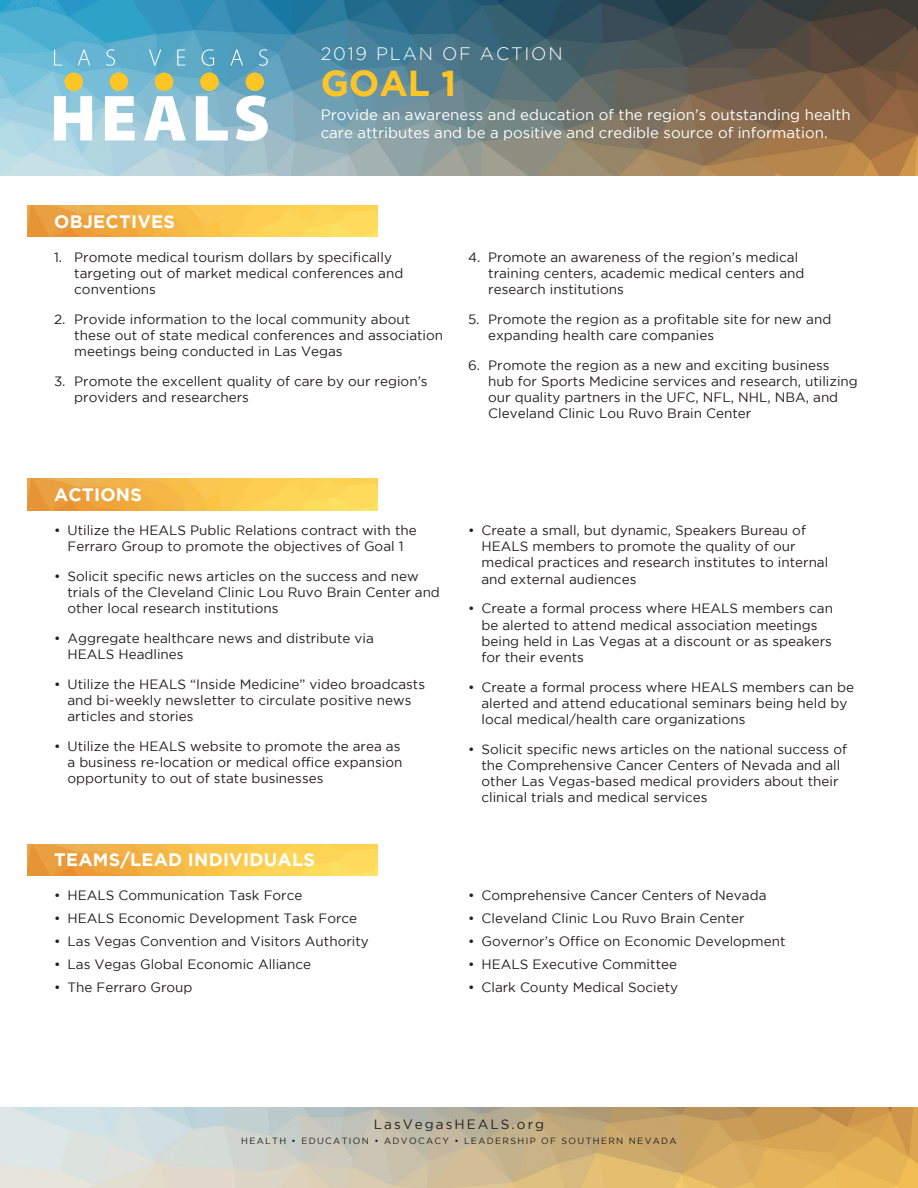
<style>
.page{position:relative;width:918px;height:1188px;background:#fff}
.page>*{position:absolute;margin:0;border:0;box-sizing:border-box;transform-origin:0 0}
.t1{font:700 36px "Gotham";color:#fec527}
.t2{font:700 18px "Gotham";letter-spacing:.015em;color:#fff}
.t3{font:300 18px "Gotham";letter-spacing:.1em;color:#fff}
.t4{font:15px/18px "Gotham";color:#fff}
.t5{font:13.5px/16.2px "Gotham";color:#231f20}
.t6{font:13.5px "Gotham";letter-spacing:.15em;color:#231f20}
.t7{font:9px "Gotham";letter-spacing:.15em;color:#231f20}
</style>
<div class="page">
<img style="left:0;top:0;width:918px;height:176px">
<img style="left:0;top:1107px;width:918px;height:81px">
<svg style="left:54px;top:49px;width:214px;height:92px"></svg>
<img style="left:27px;top:205px;width:351px;height:32px">
<img style="left:27px;top:479px;width:351px;height:31px">
<img style="left:27px;top:844px;width:351px;height:31px">
<h2 class="t2" style="left:54px;top:211px;width:122px">OBJECTIVES</h2>
<h2 class="t3" style="left:321px;top:43px;width:243px">2019 PLAN OF ACTION</h2>
<h1 class="t1" style="left:321px;top:62px;width:137px">GOAL 1</h1>
<p class="t4" style="left:321px;top:106px;width:532px">Provide an awareness and education of the region’s outstanding health care attributes and be a positive and credible source of information.</p>
<p class="t5" style="left:74px;top:248px;width:331px;text-indent:-20px">1. Promote medical tourism dollars by specifically targeting out of market medical conferences and conventions</p>
<p class="t5" style="left:74px;top:311px;width:370px;text-indent:-20px">2. Provide information to the local community about these out of state medical conferences and association meetings being conducted in Las Vegas</p>
<p class="t5" style="left:74px;top:373px;width:355px;text-indent:-20px">3. Promote the excellent quality of care by our region’s providers and researchers</p>
<p class="t5" style="left:488px;top:248px;width:318px;text-indent:-20px">4. Promote an awareness of the region’s medical training centers, academic medical centers and research institutions</p>
<p class="t5" style="left:488px;top:311px;width:345px;text-indent:-20px">5. Promote the region as a profitable site for new and expanding health care companies</p>
<p class="t5" style="left:488px;top:356px;width:371px;text-indent:-20px">6. Promote the region as a new and exciting business hub for Sports Medicine services and research, utilizing our quality partners in the UFC, NFL, NHL, NBA, and Cleveland Clinic Lou Ruvo Brain Center</p>
<h2 class="t2" style="left:54px;top:484px;width:89px">ACTIONS</h2>
<p class="t5" style="left:54px;top:522px;width:364px;text-align:center">• Utilize the HEALS Public Relations contract with the<br>Ferraro Group to promote the objectives of Goal 1</p>
<p class="t5" style="left:68px;top:568px;width:374px;text-indent:-14px">• Solicit specific news articles on the success and new trials of the Cleveland Clinic Lou Ruvo Brain Center and other local research institutions</p>
<p class="t5" style="left:68px;top:630px;width:308px;text-indent:-14px">• Aggregate healthcare news and distribute via<br>HEALS Headlines</p>
<p class="t5" style="left:68px;top:676px;width:359px;text-indent:-14px">• Utilize the HEALS “Inside Medicine” video broadcasts and bi-weekly newsletter to circulate positive news articles and stories</p>
<p class="t5" style="left:68px;top:738px;width:336px;text-indent:-14px">• Utilize the HEALS website to promote the area as a business re-location or medical office expansion opportunity to out of state businesses</p>
<h2 class="t2" style="left:54px;top:850px;width:262px">TEAMS/LEAD INDIVIDUALS</h2>
<p class="t5" style="left:54px;top:887px;width:250px">• HEALS Communication Task Force</p>
<p class="t5" style="left:54px;top:910px;width:305px">• HEALS Economic Development Task Force</p>
<p class="t5" style="left:54px;top:933px;width:316px">• Las Vegas Convention and Visitors Authority</p>
<p class="t5" style="left:54px;top:956px;width:259px">• Las Vegas Global Economic Alliance</p>
<p class="t5" style="left:54px;top:979px;width:140px">• The Ferraro Group</p>
<p class="t5" style="left:482px;top:522px;width:348px;text-indent:-14px">• Create a small, but dynamic, Speakers Bureau of HEALS members to promote the quality of our medical practices and research institutes to internal and external audiences</p>
<p class="t5" style="left:482px;top:600px;width:353px;text-indent:-14px">• Create a formal process where HEALS members can be alerted to attend medical association meetings being held in Las Vegas at a discount or as speakers for their events</p>
<p class="t5" style="left:482px;top:679px;width:374px;text-indent:-14px">• Create a formal process where HEALS members can be alerted and attend educational seminars being held by local medical/health care organizations</p>
<p class="t5" style="left:482px;top:741px;width:367px;text-indent:-14px">• Solicit specific news articles on the national success of the Comprehensive Cancer Centers of Nevada and all other Las Vegas-based medical providers about their clinical trials and medical services</p>
<p class="t5" style="left:468px;top:887px;width:300px">• Comprehensive Cancer Centers of Nevada</p>
<p class="t5" style="left:468px;top:910px;width:278px">• Cleveland Clinic Lou Ruvo Brain Center</p>
<p class="t5" style="left:468px;top:933px;width:319px">• Governor’s Office on Economic Development</p>
<p class="t5" style="left:468px;top:956px;width:211px">• HEALS Executive Committee</p>
<p class="t5" style="left:468px;top:979px;width:212px">• Clark County Medical Society</p>
<p class="t6" style="left:374px;top:1117px;width:172px">LasVegasHEALS.org</p>
<p class="t7" style="left:241px;top:1136px;width:437px">HEALTH • EDUCATION • ADVOCACY • LEADERSHIP OF SOUTHERN NEVADA</p>
</div>
